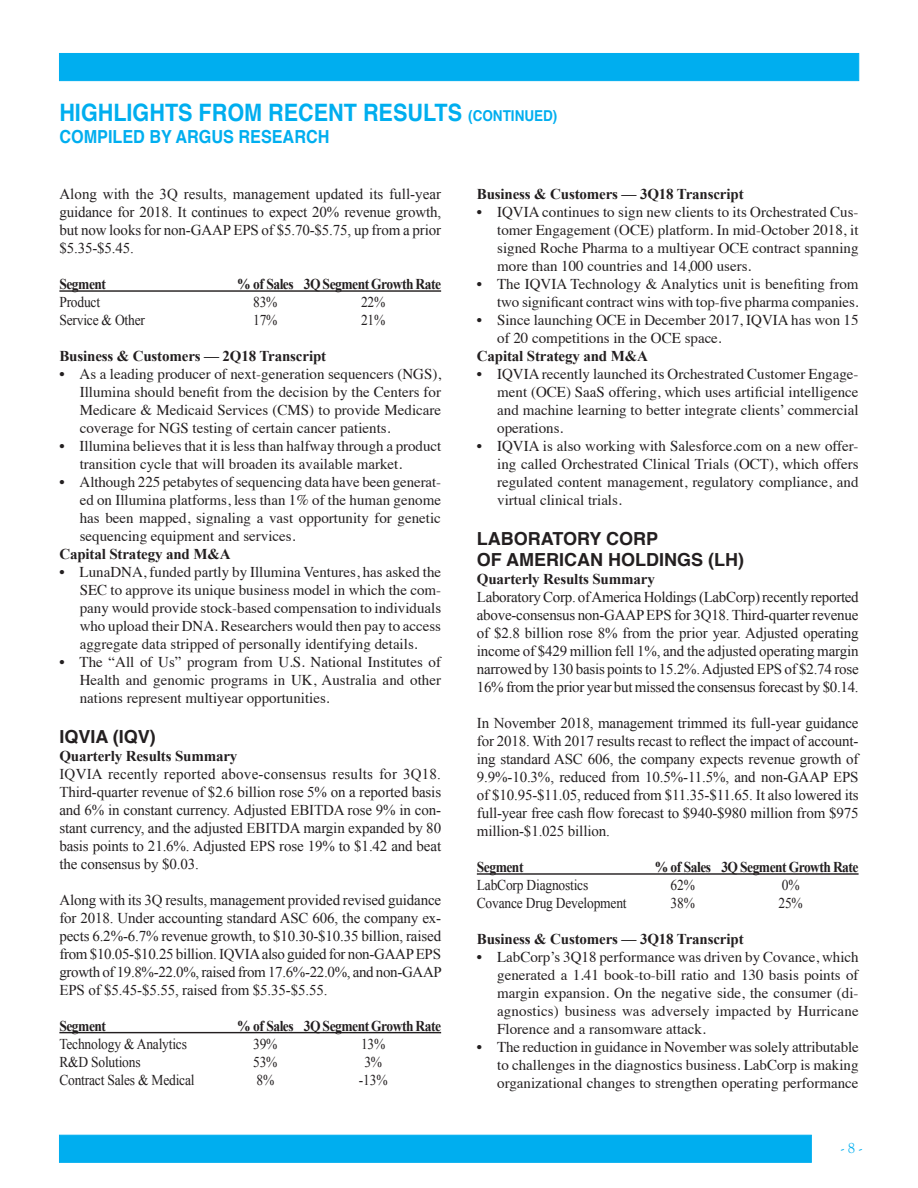
<style>
.page{position:relative;width:918px;height:1188px;background:#fff}
.page>*{position:absolute;margin:0;border:0;box-sizing:border-box;transform-origin:0 0}
.t1{font:700 24px "Helvetica";color:#00aeef;scale:.9 1}
.BPOS_Highlights_Co_H{font:700 18px "Helvetica";color:#231f20}
.t2{font:700 18px "Helvetica";color:#00aeef;scale:.9 1}
.t3{font:15px/18px "Times";color:#231f20;text-align:justify}
.BPOS_Highlights_Body{font:15px/18px "Times New Roman";letter-spacing:-.01em;color:#231f20;text-align:justify}
.BPOS_Hightlights_Sub{font:700 15px "Times New Roman";letter-spacing:-.01em;color:#231f20}
.BPOS_Highlights_Tabl{font:15px "Times New Roman";letter-spacing:-.015em;color:#231f20;scale:.9 1}
.BPOS_Highlights_Tabl-2{font:700 15px "Times New Roman";letter-spacing:-.035em;color:#231f20;scale:.9 1}
.t4{font:15px "Goudy Old Sty";color:#00aeef}
.s1{font-size:15px}
</style>
<div class="page">
<div style="left:59px;top:1135px;width:753px;height:28px;background:#00aeef;border:1px solid #00aeef"></div>
<div style="left:59px;top:53px;width:800px;height:28px;background:#00aeef;border:1px solid #00aeef"></div>
<hr style="left:59px;top:290px;width:382px;height:2px;background:#231f20">
<hr style="left:59px;top:1032px;width:382px;height:1px;background:#231f20">
<hr style="left:477px;top:873px;width:382px;height:2px;background:#231f20">
<p class="t1" style="left:59px;top:93px;width:555px">HIGHLIGHTS FROM RECENT RESULTS <span class="s1">(CONTINUED)</span></p>
<p class="t2" style="left:59px;top:122px;width:302px">COMPILED BY ARGUS RESEARCH</p>
<p class="BPOS_Highlights_Body" style="left:59px;top:185px;width:383px">Along with the 3Q results, management updated its full-year guidance for 2018. It continues to expect 20% revenue growth, but now looks for non-GAAP EPS of $5.70-$5.75, up from a prior $5.35-$5.45.</p>
<p class="BPOS_Highlights_Tabl-2" style="left:59px;top:274px;width:53px">Segment</p>
<p class="BPOS_Highlights_Tabl-2" style="left:237px;top:274px;width:228px">% of Sales 3Q Segment Growth Rate</p>
<p class="BPOS_Highlights_Tabl" style="left:59px;top:292px;width:47px">Product</p>
<p class="BPOS_Highlights_Tabl" style="left:253px;top:292px;width:29px">83%</p>
<p class="BPOS_Highlights_Tabl" style="left:361px;top:292px;width:29px">22%</p>
<p class="BPOS_Highlights_Tabl" style="left:59px;top:310px;width:97px">Service &amp; Other</p>
<p class="BPOS_Highlights_Tabl" style="left:253px;top:310px;width:29px">17%</p>
<p class="BPOS_Highlights_Tabl" style="left:361px;top:310px;width:29px">21%</p>
<p class="BPOS_Hightlights_Sub" style="left:59px;top:346px;width:268px">Business &amp; Customers — 2Q18 Transcript</p>
<p class="t3" style="left:80px;top:364px;width:363px;text-indent:-20px">• As a leading producer of next-generation sequencers (NGS), Illumina should benefit from the decision by the Centers for Medicare &amp; Medicaid Services (CMS) to provide Medicare coverage for NGS testing of certain cancer patients.</p>
<p class="t3" style="left:80px;top:436px;width:363px;text-indent:-20px">• Illumina believes that it is less than halfway through a product transition cycle that will broaden its available market.</p>
<p class="t3" style="left:80px;top:472px;width:363px;text-indent:-20px">• Although 225 petabytes of sequencing data have been generat&shy;ed on Illumina platforms, less than 1% of the human genome has been mapped, signaling a vast opportunity for genetic sequencing equipment and services.</p>
<p class="BPOS_Hightlights_Sub" style="left:59px;top:544px;width:173px">Capital Strategy and M&amp;A</p>
<p class="t3" style="left:80px;top:562px;width:363px;text-indent:-20px">• LunaDNA, funded partly by Illumina Ventures, has asked the SEC to approve its unique business model in which the com&shy;pany would provide stock-based compensation to individuals who upload their DNA. Researchers would then pay to access aggregate data stripped of personally identifying details.</p>
<p class="t3" style="left:80px;top:652px;width:363px;text-indent:-20px">• The “All of Us” program from U.S. National Institutes of Health and genomic programs in UK, Australia and other nations represent multiyear opportunities.</p>
<p class="BPOS_Highlights_Co_H" style="left:59px;top:722px;width:98px">IQVIA (IQV)</p>
<p class="BPOS_Hightlights_Sub" style="left:59px;top:746px;width:180px">Quarterly Results Summary</p>
<p class="BPOS_Highlights_Body" style="left:59px;top:765px;width:383px">IQVIA recently reported above-consensus results for 3Q18.<br>Third-quarter revenue of $2.6 billion rose 5% on a reported basis and 6% in constant currency. Adjusted EBITDA rose 9% in con&shy;stant currency, and the adjusted EBITDA margin expanded by 80 basis points to 21.6%. Adjusted EPS rose 19% to $1.42 and beat the consensus by $0.03.</p>
<p class="BPOS_Highlights_Body" style="left:59px;top:891px;width:384px">Along with its 3Q results, management provided revised guidance for 2018. Under accounting standard ASC 606, the company ex&shy;pects 6.2%-6.7% revenue growth, to $10.30-$10.35 billion, raised from $10.05-$10.25 billion. IQVIA also guided for non-GAAP EPS growth of 19.8%-22.0%, raised from 17.6%-22.0%, and non-GAAP EPS of $5.45-$5.55, raised from $5.35-$5.55.</p>
<p class="BPOS_Highlights_Tabl-2" style="left:59px;top:1016px;width:53px">Segment</p>
<p class="BPOS_Highlights_Tabl-2" style="left:237px;top:1016px;width:228px">% of Sales 3Q Segment Growth Rate</p>
<p class="BPOS_Highlights_Tabl" style="left:59px;top:1034px;width:143px">Technology &amp; Analytics</p>
<p class="BPOS_Highlights_Tabl" style="left:253px;top:1034px;width:29px">39%</p>
<p class="BPOS_Highlights_Tabl" style="left:361px;top:1034px;width:29px">13%</p>
<p class="BPOS_Highlights_Tabl" style="left:59px;top:1052px;width:92px">R&amp;D Solutions</p>
<p class="BPOS_Highlights_Tabl" style="left:253px;top:1052px;width:29px">53%</p>
<p class="BPOS_Highlights_Tabl" style="left:364px;top:1052px;width:21px">3%</p>
<p class="BPOS_Highlights_Tabl" style="left:59px;top:1070px;width:152px">Contract Sales &amp; Medical</p>
<p class="BPOS_Highlights_Tabl" style="left:256px;top:1070px;width:21px">8%</p>
<p class="BPOS_Highlights_Tabl" style="left:359px;top:1070px;width:33px">-13%</p>
<p class="BPOS_Hightlights_Sub" style="left:477px;top:184px;width:268px">Business &amp; Customers — 3Q18 Transcript</p>
<p class="t3" style="left:497px;top:202px;width:363px;text-indent:-20px">• IQVIA continues to sign new clients to its Orchestrated Cus&shy;tomer Engagement (OCE) platform. In mid-October 2018, it signed Roche Pharma to a multiyear OCE contract spanning more than 100 countries and 14,000 users.</p>
<p class="t3" style="left:477px;top:274px;width:383px;text-align:right">• The IQVIA Technology &amp; Analytics unit is benefiting from two significant contract wins with top-five pharma companies.</p>
<p class="t3" style="left:497px;top:310px;width:363px;text-indent:-20px">• Since launching OCE in December 2017, IQVIA has won 15 of 20 competitions in the OCE space.</p>
<p class="BPOS_Hightlights_Sub" style="left:477px;top:346px;width:173px">Capital Strategy and M&amp;A</p>
<p class="t3" style="left:497px;top:364px;width:363px;text-indent:-20px">• IQVIA recently launched its Orchestrated Customer Engage&shy;ment (OCE) SaaS offering, which uses artificial intelligence and machine learning to better integrate clients’ commercial operations.</p>
<p class="t3" style="left:497px;top:436px;width:363px;text-indent:-20px">• IQVIA is also working with Salesforce.com on a new offer&shy;ing called Orchestrated Clinical Trials (OCT), which offers regulated content management, regulatory compliance, and virtual clinical trials.</p>
<p class="BPOS_Highlights_Co_H" style="left:477px;top:524px;width:183px">LABORATORY CORP</p>
<p class="BPOS_Highlights_Co_H" style="left:477px;top:545px;width:269px">OF AMERICAN HOLDINGS (LH)</p>
<p class="BPOS_Hightlights_Sub" style="left:477px;top:569px;width:180px">Quarterly Results Summary</p>
<p class="BPOS_Highlights_Body" style="left:477px;top:588px;width:383px">Laboratory Corp. of America Holdings (LabCorp) recently reported above-consensus non-GAAP EPS for 3Q18. Third-quarter revenue of $2.8 billion rose 8% from the prior year. Adjusted operating income of $429 million fell 1%, and the adjusted operating margin narrowed by 130 basis points to 15.2%. Adjusted EPS of $2.74 rose 16% from the prior year but missed the consensus forecast by $0.14.</p>
<p class="BPOS_Highlights_Body" style="left:477px;top:714px;width:383px">In November 2018, management trimmed its full-year guidance for 2018. With 2017 results recast to reflect the impact of account&shy;ing standard ASC 606, the company expects revenue growth of 9.9%-10.3%, reduced from 10.5%-11.5%, and non-GAAP EPS of $10.95-$11.05, reduced from $11.35-$11.65. It also lowered its full-year free cash flow forecast to $940-$980 million from $975 million-$1.025 billion.</p>
<p class="BPOS_Highlights_Tabl-2" style="left:477px;top:857px;width:53px">Segment</p>
<p class="BPOS_Highlights_Tabl-2" style="left:655px;top:857px;width:228px">% of Sales 3Q Segment Growth Rate</p>
<p class="BPOS_Highlights_Tabl" style="left:477px;top:875px;width:125px">LabCorp Diagnostics</p>
<p class="BPOS_Highlights_Tabl" style="left:671px;top:875px;width:29px">62%</p>
<p class="BPOS_Highlights_Tabl" style="left:782px;top:875px;width:21px">0%</p>
<p class="BPOS_Highlights_Tabl" style="left:477px;top:893px;width:168px">Covance Drug Development</p>
<p class="BPOS_Highlights_Tabl" style="left:671px;top:893px;width:29px">38%</p>
<p class="BPOS_Highlights_Tabl" style="left:779px;top:893px;width:29px">25%</p>
<p class="BPOS_Hightlights_Sub" style="left:477px;top:929px;width:268px">Business &amp; Customers — 3Q18 Transcript</p>
<p class="t3" style="left:497px;top:947px;width:363px;text-indent:-20px">• LabCorp’s 3Q18 performance was driven by Covance, which generated a 1.41 book-to-bill ratio and 130 basis points of margin expansion. On the negative side, the consumer (di&shy;agnostics) business was adversely impacted by Hurricane Florence and a ransomware attack.</p>
<p class="t3" style="left:497px;top:1037px;width:363px;text-indent:-20px">• The reduction in guidance in November was solely attributable to challenges in the diagnostics business. LabCorp is making organizational changes to strengthen operating performance</p>
<p class="t4" style="left:841px;top:1140px;width:22px">- 8 -</p>
</div>
